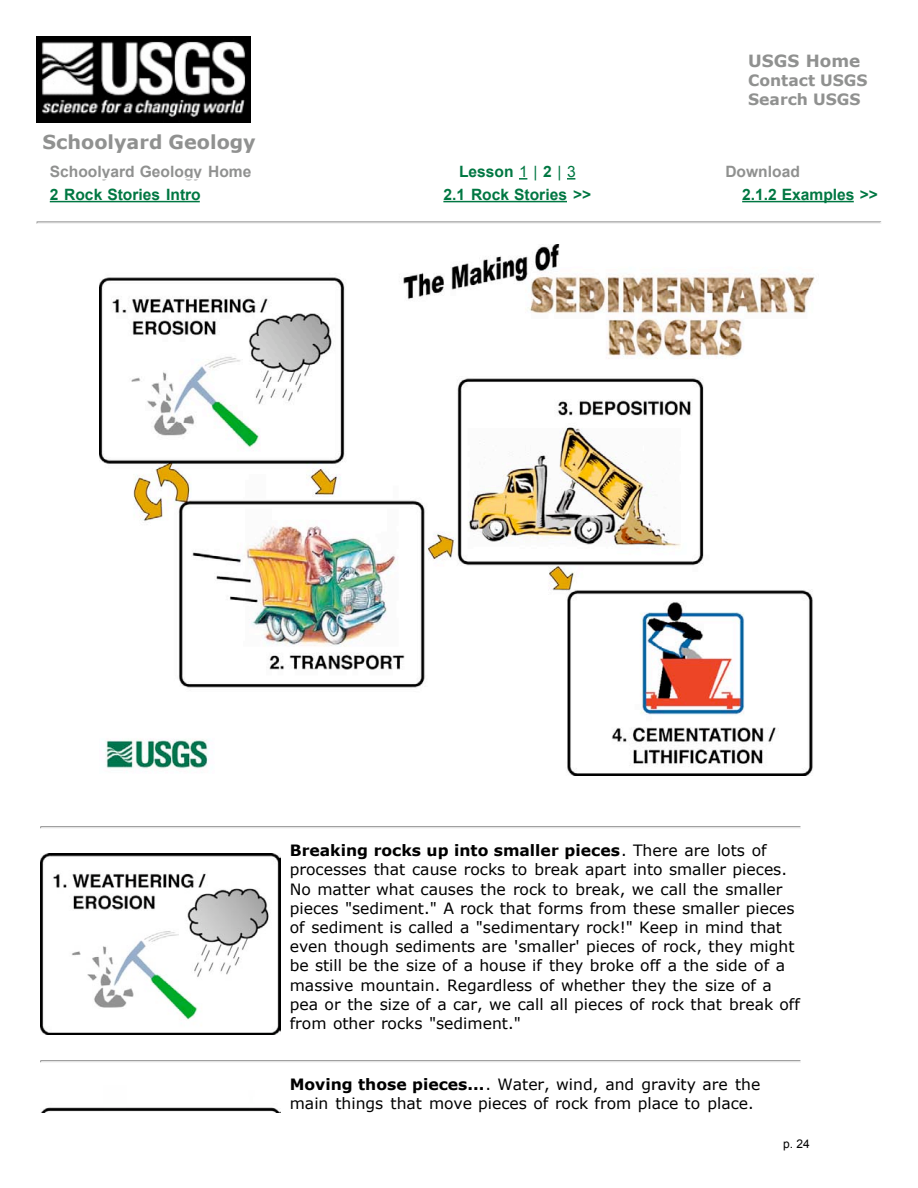
<style>
.page{position:relative;width:918px;height:1188px;background:#fff}
.page>*{position:absolute;margin:0;border:0;box-sizing:border-box;transform-origin:0 0}
.t1{font:700 19.2px "Verdana";color:#909190}
.t2{font:700 16.8px "Verdana";color:#909190}
.t3{font:15.6px/19.2px "Verdana";color:#000}
.t4{font:700 15.6px "Arial";color:#007742}
.t5{font:700 15.6px "Arial";color:#909190}
.t6{font:700 15.6px/19.2px "Verdana";color:#909190}
.t7{font:12px "Arial";color:#000}
.s1{font-weight:400}
.s2{font-weight:700}
</style>
<div class="page">
<svg style="left:37px;top:221px;width:844px;height:3px"></svg>
<svg style="left:40px;top:826px;width:761px;height:3px"></svg>
<svg style="left:40px;top:1060px;width:761px;height:3px"></svg>
<img style="left:37px;top:37px;width:213px;height:86px">
<svg style="left:519px;top:178px;width:8px;height:2px"></svg>
<svg style="left:567px;top:178px;width:8px;height:2px"></svg>
<hr style="left:50px;top:201px;width:150px;height:1px;background:#007742">
<hr style="left:443px;top:201px;width:124px;height:1px;background:#007742">
<hr style="left:742px;top:201px;width:112px;height:1px;background:#007742">
<img style="left:99px;top:244px;width:716px;height:532px">
<img style="left:40px;top:854px;width:240px;height:181px">
<img style="left:40px;top:1107px;width:240px;height:6px">
<p class="t2" style="left:748px;top:50px;width:114px">USGS Home</p>
<p class="t6" style="left:748px;top:70px;width:121px">Contact USGS<br>Search USGS</p>
<p class="t1" style="left:43px;top:130px;width:215px">Schoolyard Geology</p>
<p class="t5" style="left:50px;top:163px;width:203px">Schoolyard Geology Home</p>
<p class="t4" style="left:459px;top:163px;width:118px">Lesson <span class="s1">1 |</span> 2 <span class="s1">| 3</span></p>
<p class="t5" style="left:725px;top:163px;width:76px">Download</p>
<p class="t4" style="left:50px;top:186px;width:153px">2 Rock Stories Intro</p>
<p class="t4" style="left:443px;top:186px;width:149px">2.1 Rock Stories &gt;&gt;</p>
<p class="t4" style="left:742px;top:186px;width:137px">2.1.2 Examples &gt;&gt;</p>
<p class="t3" style="left:290px;top:840px;width:512px"><span class="s2">Breaking rocks up into smaller pieces</span>. There are lots of processes that cause rocks to break apart into smaller pieces.<br>No matter what causes the rock to break, we call the smaller pieces "sediment." A rock that forms from these smaller pieces of sediment is called a "sedimentary rock!" Keep in mind that even though sediments are 'smaller' pieces of rock, they might be still be the size of a house if they broke off a the side of a massive mountain. Regardless of whether they the size of a pea or the size of a car, we call all pieces of rock that break off from other rocks "sediment."</p>
<p class="t3" style="left:290px;top:1074px;width:472px"><span class="s2">Moving those pieces...</span>. Water, wind, and gravity are the main things that move pieces of rock from place to place.</p>
<p class="t7" style="left:783px;top:1137px;width:28px">p. 24</p>
</div>
